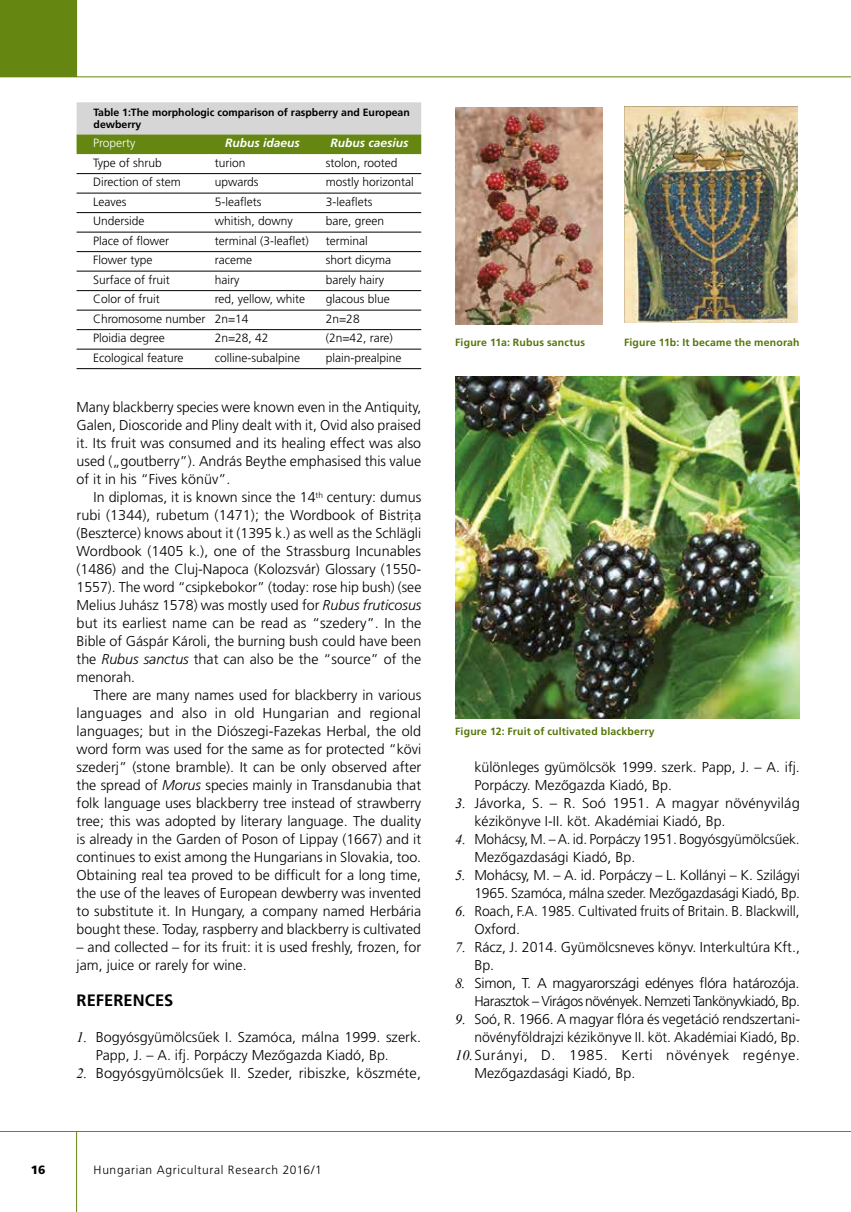
<style>
.page{position:relative;width:851px;height:1212px;background:#fff}
.page>*{position:absolute;margin:0;border:0;box-sizing:border-box;transform-origin:0 0}
.t1{font:700 16.5px "Frutiger QS";letter-spacing:.005em;color:#000}
.t2{font:300 14.25px/18px "Frutiger QS";color:#000}
.t3{font:300 14.25px/18px "Frutiger QS";letter-spacing:-.035em;color:#000;text-align:right}
.t4{font:300 14.25px "Frutiger QS";letter-spacing:.035em;color:#000}
.t5{font:300 12px "Frutiger QS";color:#000}
.t6{font:300 12px "Frutiger QS";letter-spacing:.055em;color:#000}
.t7{font:italic 700 12px "Frutiger QS";color:#fff}
.t8{font:300 12px "Frutiger QS";color:#fff}
.t9{font:900 12px "Frutiger QS";color:#000}
.t10{font:700 10.5px "Frutiger QS";letter-spacing:.015em;color:#55750a}
.t11{font:700 10.5px/12px "Frutiger QS";color:#000}
.s1{font-family:"Calibri"}
.s2{font-style:italic}
.s3{font-family:"Times New Roman";font-weight:400;font-style:italic}
</style>
<div class="page">
<hr style="left:0;top:76px;width:850px;height:1px;background:#658711">
<hr style="left:76px;top:0;width:1px;height:77px;background:#658711">
<hr style="left:0;top:1131px;width:850px;height:1px;background:#658711">
<hr style="left:76px;top:1131px;width:1px;height:81px;background:#658711">
<div style="left:77px;top:102px;width:344px;height:33px;background:#d7d6d7"></div>
<div style="left:77px;top:135px;width:344px;height:19px;background:#658711"></div>
<hr style="left:77px;top:173px;width:344px;height:1px;background:#000">
<hr style="left:77px;top:193px;width:344px;height:1px;background:#000">
<hr style="left:77px;top:212px;width:344px;height:1px;background:#000">
<hr style="left:77px;top:232px;width:344px;height:1px;background:#000">
<hr style="left:77px;top:251px;width:344px;height:1px;background:#000">
<hr style="left:77px;top:271px;width:344px;height:1px;background:#000">
<hr style="left:77px;top:290px;width:344px;height:1px;background:#000">
<hr style="left:77px;top:310px;width:344px;height:1px;background:#000">
<hr style="left:77px;top:329px;width:344px;height:1px;background:#000">
<hr style="left:77px;top:349px;width:344px;height:1px;background:#000">
<hr style="left:77px;top:368px;width:344px;height:1px;background:#000">
<img style="left:455px;top:376px;width:344px;height:342px">
<div style="left:0;top:0;width:76px;height:77px;background:#658711"></div>
<img style="left:455px;top:107px;width:147px;height:217px">
<img style="left:624px;top:106px;width:173px;height:216px">
<p class="t11" style="left:94px;top:106px;width:318px">Table 1:The morphologic comparison of raspberry and European dewberry</p>
<p class="t8" style="left:93px;top:136px;width:44px">Property</p>
<p class="t7" style="left:225px;top:136px;width:76px">Rubus idaeus</p>
<p class="t7" style="left:330px;top:136px;width:79px">Rubus caesius</p>
<p class="t5" style="left:93px;top:156px;width:70px">Type of shrub</p>
<p class="t5" style="left:215px;top:156px;width:32px">turion</p>
<p class="t5" style="left:326px;top:156px;width:73px">stolon, rooted</p>
<p class="t5" style="left:93px;top:175px;width:89px">Direction of stem</p>
<p class="t5" style="left:215px;top:175px;width:45px">upwards</p>
<p class="t5" style="left:326px;top:175px;width:89px">mostly horizontal</p>
<p class="t5" style="left:93px;top:195px;width:35px">Leaves</p>
<p class="t5" style="left:215px;top:195px;width:48px">5-leaflets</p>
<p class="t5" style="left:326px;top:195px;width:48px">3-leaflets</p>
<p class="t5" style="left:93px;top:214px;width:53px">Underside</p>
<p class="t5" style="left:215px;top:214px;width:80px">whitish, downy</p>
<p class="t5" style="left:326px;top:214px;width:60px">bare, green</p>
<p class="t5" style="left:93px;top:234px;width:78px">Place of flower</p>
<p class="t5" style="left:215px;top:234px;width:95px">terminal (3-leaflet)</p>
<p class="t5" style="left:326px;top:234px;width:43px">terminal</p>
<p class="t5" style="left:93px;top:253px;width:61px">Flower type</p>
<p class="t5" style="left:215px;top:253px;width:39px">raceme</p>
<p class="t5" style="left:326px;top:253px;width:67px">short dicyma</p>
<p class="t5" style="left:93px;top:273px;width:78px">Surface of fruit</p>
<p class="t5" style="left:215px;top:273px;width:26px">hairy</p>
<p class="t5" style="left:326px;top:273px;width:60px">barely hairy</p>
<p class="t5" style="left:93px;top:292px;width:68px">Color of fruit</p>
<p class="t5" style="left:215px;top:292px;width:92px">red, yellow, white</p>
<p class="t5" style="left:326px;top:292px;width:66px">glacous blue</p>
<p class="t5" style="left:93px;top:312px;width:157px">Chromosome number 2n=14</p>
<p class="t5" style="left:326px;top:312px;width:35px">2n=28</p>
<p class="t5" style="left:93px;top:331px;width:73px">Ploidia degree</p>
<p class="t5" style="left:215px;top:331px;width:55px">2n=28, 42</p>
<p class="t5" style="left:326px;top:331px;width:69px">(2n=42, rare)</p>
<p class="t5" style="left:93px;top:351px;width:92px">Ecological feature</p>
<p class="t5" style="left:215px;top:351px;width:87px">colline-subalpine</p>
<p class="t5" style="left:326px;top:351px;width:77px">plain-prealpine</p>
<p class="t2" style="left:77px;top:398px;width:346px;text-align:justify">Many blackberry species were known even in the Antiquity, Galen, Dioscoride and Pliny dealt with it, Ovid also praised it. Its fruit was consumed and its healing effect was also used („goutberry”). András Beythe emphasised this value of it in his “Fives könüv”.</p>
<p class="t2" style="left:77px;top:488px;width:346px;text-align:justify;text-indent:17px">In diplomas, it is known since the 14<sup>th</sup> century: dumus rubi (1344), rubetum (1471); the Wordbook of Bistri<span class="s1">ț</span>a (Beszterce) knows about it (1395 k.) as well as the Schlägli Wordbook (1405 k.), one of the Strassburg Incunables (1486) and the Cluj-Napoca (Kolozsvár) Glossary (1550- 1557). The word “csipkebokor” (today: rose hip bush) (see Melius Juhász 1578) was mostly used for <span class="s2">Rubus fruticosus </span>but its earliest name can be read as “szedery”. In the Bible of Gáspár Károli, the burning bush could have been the <span class="s2">Rubus sanctus</span> that can also be the “source” of the menorah.</p>
<p class="t2" style="left:77px;top:686px;width:346px;text-align:justify;text-indent:17px">There are many names used for blackberry in various languages and also in old Hungarian and regional languages; but in the Diószegi-Fazekas Herbal, the old word form was used for the same as for protected “kövi szederj” (stone bramble). It can be only observed after the spread of <span class="s2">Morus</span> species mainly in Transdanubia that folk language uses blackberry tree instead of strawberry tree; this was adopted by literary language. The duality is already in the Garden of Poson of Lippay (1667) and it continues to exist among the Hungarians in Slovakia, too.<br>Obtaining real tea proved to be difficult for a long time, the use of the leaves of European dewberry was invented to substitute it. In Hungary, a company named Herbária bought these. Today, raspberry and blackberry is cultivated</p>
<p class="t2" style="left:77px;top:938px;width:346px">– and collected – for its fruit: it is used freshly, frozen, for jam, juice or rarely for wine.</p>
<p class="t1" style="left:77px;top:991px;width:98px">REFERENCES</p>
<p class="t2" style="left:96px;top:1028px;width:327px;text-indent:-19px"><span class="s3">1.</span> Bogyósgyümölcsûek I. Szamóca, málna 1999. szerk.<br>Papp, J. – A. ifj. Porpáczy Mezôgazda Kiadó, Bp.</p>
<p class="t2" style="left:77px;top:1064px;width:346px"><span class="s3">2.</span> Bogyósgyümölcsûek II. Szeder, ribiszke, köszméte,</p>
<p class="t9" style="left:31px;top:1163px;width:16px">16</p>
<p class="t6" style="left:94px;top:1163px;width:230px">Hungarian Agricultural Research 2016/1</p>
<p class="t10" style="left:455px;top:336px;width:131px">Figure 11a: Rubus sanctus</p>
<p class="t10" style="left:624px;top:336px;width:177px">Figure 11b: It became the menorah</p>
<p class="t10" style="left:455px;top:725px;width:201px">Figure 12: Fruit of cultivated blackberry</p>
<p class="t2" style="left:474px;top:758px;width:327px">különleges gyümölcsök 1999. szerk. Papp, J. – A. ifj.<br>Porpáczy. Mezôgazda Kiadó, Bp.</p>
<p class="t2" style="left:474px;top:794px;width:327px;text-indent:-19px"><span class="s3">3.</span> Jávorka, S. – R. Soó 1951. A magyar növényvilág kézikönyve I-II. köt. Akadémiai Kiadó, Bp.</p>
<p class="t2" style="left:474px;top:830px;width:327px;text-indent:-19px"><span class="s3">4.</span> Mohácsy, M. – A. id. Porpáczy 1951. Bogyósgyümölcsûek.<br>Mezôgazdasági Kiadó, Bp.</p>
<p class="t2" style="left:455px;top:866px;width:346px;text-align:right"><span class="s3">5.</span> Mohácsy, M. – A. id. Porpáczy – L. Kollányi – K. Szilágyi<br>1965. Szamóca, málna szeder. Mezôgazdasági Kiadó, Bp.</p>
<p class="t2" style="left:474px;top:902px;width:327px;text-indent:-19px"><span class="s3">6.</span> Roach, F.A. 1985. Cultivated fruits of Britain. B. Blackwill,<br>Oxford.</p>
<p class="t2" style="left:474px;top:938px;width:327px;text-indent:-19px"><span class="s3">7.</span> Rácz, J. 2014. Gyümölcsneves könyv. Interkultúra Kft.,<br>Bp.</p>
<p class="t3" style="left:455px;top:974px;width:346px"><span class="s3">8.</span> Simon, T. A magyarországi edényes flóra határozója.<br>Harasztok – Virágos növények. Nemzeti Tankönyvkiadó, Bp.</p>
<p class="t2" style="left:455px;top:1010px;width:346px"><span class="s3">9.</span> Soó, R. 1966. A magyar flóra és vegetáció rendszertani-</p>
<p class="t2" style="left:474px;top:1028px;width:327px">növényföldrajzi kézikönyve II. köt. Akadémiai Kiadó, Bp.</p>
<p class="t4" style="left:455px;top:1047px;width:346px"><span class="s3">10.</span>Surányi, D. 1985. Kerti növények regénye.</p>
<p class="t2" style="left:474px;top:1064px;width:162px">Mezôgazdasági Kiadó, Bp.</p>
</div>
